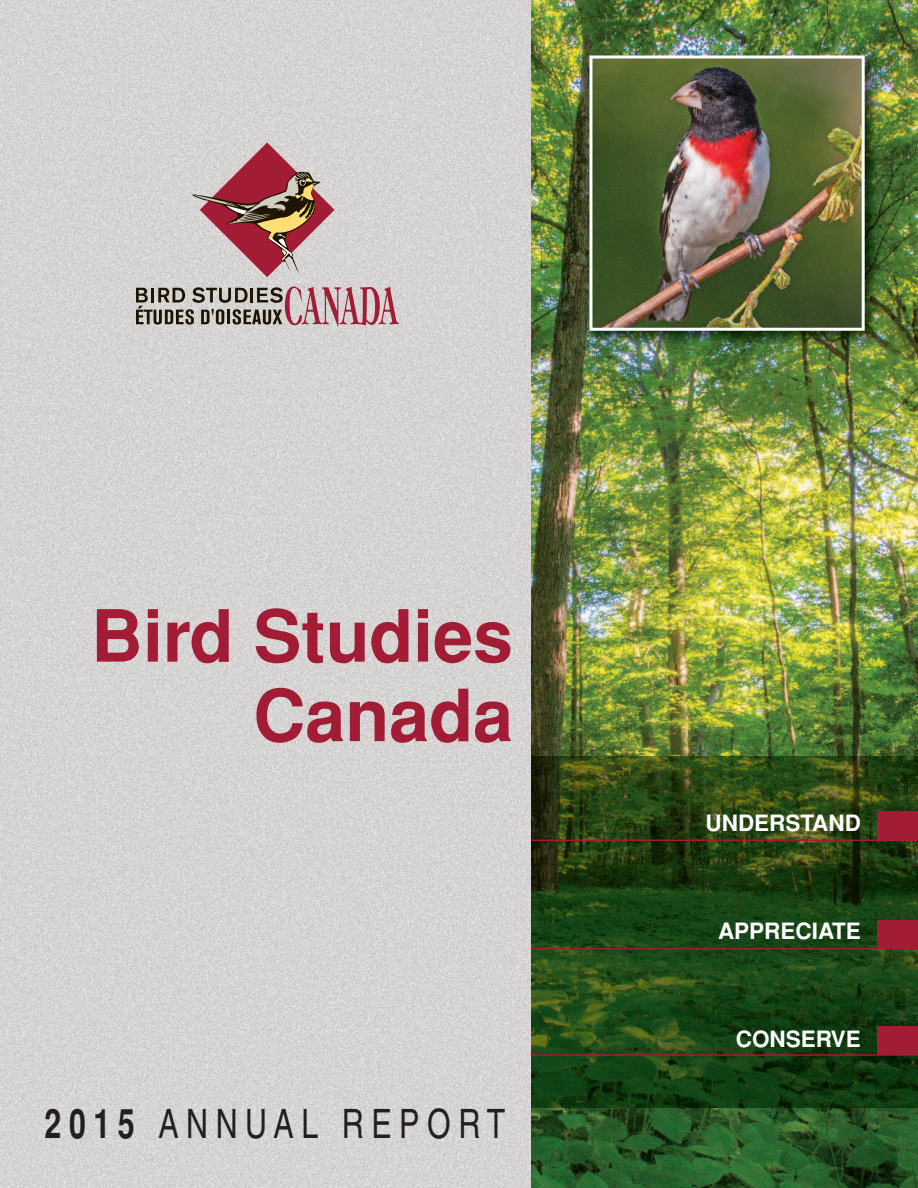
<style>
.page{position:relative;width:918px;height:1188px;background:#fff}
.page>*{position:absolute;margin:0;border:0;box-sizing:border-box;transform-origin:0 0}
.t1{font:700 72px/79.5px "Helvetica";color:#a31c35;text-align:right}
.t2{font:40.5px "Helvetica";letter-spacing:.25em;color:#231f20;scale:.75 1}
.t3{font:700 22.5px "Helvetica";color:#fff}
.s1{font-weight:700}
</style>
<div class="page">
<img style="left:0;top:0;width:531px;height:1188px">
<img style="left:531px;top:0;width:387px;height:1188px">
<img style="left:583px;top:49px;width:301px;height:301px">
<img style="left:593px;top:60px;width:268px;height:267px">
<div style="left:589px;top:56px;width:276px;height:275px;border:3px solid #fff"></div>
<img style="left:531px;top:756px;width:387px;height:351px">
<hr style="left:532px;top:840px;width:386px;height:1px;background:#a31c35">
<div style="left:878px;top:811px;width:40px;height:29px;background:#a31c35"></div>
<hr style="left:531px;top:948px;width:387px;height:2px;background:#a31c35">
<div style="left:878px;top:920px;width:40px;height:28px;background:#a31c35"></div>
<hr style="left:531px;top:1054px;width:387px;height:2px;background:#a31c35">
<div style="left:878px;top:1026px;width:40px;height:28px;background:#a31c35"></div>
<svg style="left:192px;top:142px;width:143px;height:135px;background:#b78b8b"></svg>
<svg style="left:136px;top:286px;width:263px;height:41px;background:#ab9594"></svg>
<h1 class="t1" style="left:91px;top:597px;width:424px">Bird Studies<br>Canada</h1>
<h2 class="t2" style="left:45px;top:1109px;width:616px"><span class="s1">2015</span> ANNUAL REPORT</h2>
<p class="t3" style="left:706px;top:810px;width:157px">UNDERSTAND</p>
<p class="t3" style="left:718px;top:918px;width:144px">APPRECIATE</p>
<p class="t3" style="left:736px;top:1026px;width:127px">CONSERVE</p>
</div>
